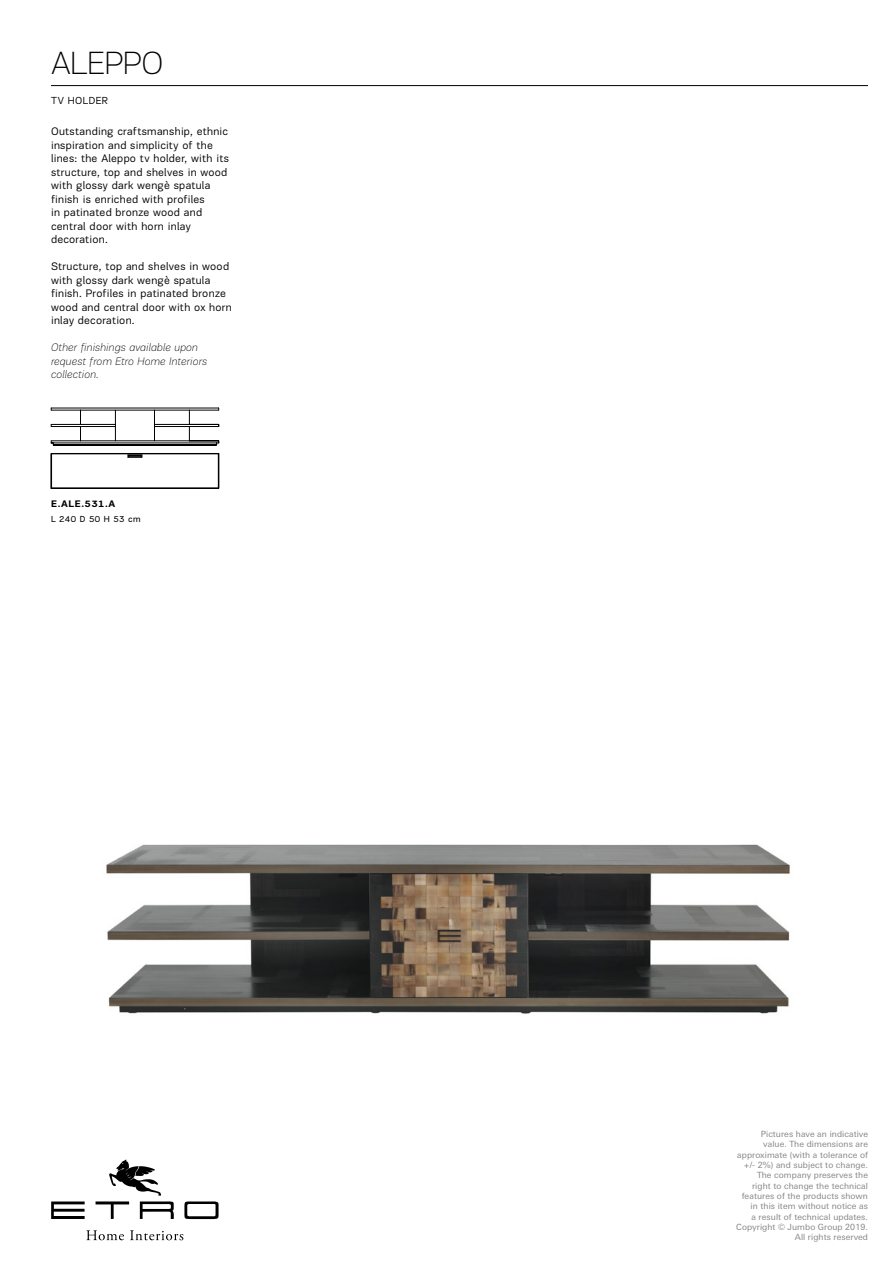
<style>
.page{position:relative;width:893px;height:1263px;background:#fff}
.page>*{position:absolute;margin:0;border:0;box-sizing:border-box;transform-origin:0 0}
.t1{font:100 33px "Encore Sans Pro PF";letter-spacing:.005em;color:#000}
.t2{font:11.25px/13.5px "Encore Sans Pro PF";letter-spacing:.025em;color:#000}
.t3{font:italic 100 11.25px/13.5px "Encore Sans Pro PF";letter-spacing:.015em;color:#000}
.t4{font:10.5px "Encore Sans Pro PF";letter-spacing:.04em;color:#000}
.t5{font:700 9.75px "Encore Sans Pro PF";letter-spacing:.045em;color:#000}
.t6{font:9px "Encore Sans Pro PF";letter-spacing:.055em;color:#000}
.t7{font:8.55px/10.4px "Linotype Univers Basic";letter-spacing:.01em;color:#868686;text-align:right}
</style>
<div class="page">
<img style="left:106px;top:844px;width:684px;height:170px">
<hr style="left:51px;top:85px;width:817px;height:1px;background:#000">
<hr style="left:51px;top:426px;width:30px;height:1px;background:#000">
<hr style="left:51px;top:424px;width:30px;height:1px;background:#000">
<hr style="left:51px;top:410px;width:30px;height:1px;background:#000">
<hr style="left:81px;top:441px;width:108px;height:1px;background:#000">
<hr style="left:154px;top:410px;width:35px;height:1px;background:#000">
<hr style="left:51px;top:441px;width:30px;height:1px;background:#000">
<hr style="left:154px;top:426px;width:35px;height:1px;background:#000">
<hr style="left:154px;top:424px;width:35px;height:1px;background:#000">
<hr style="left:189px;top:410px;width:30px;height:1px;background:#000">
<svg style="left:189px;top:411px;width:1px;height:30px"></svg>
<hr style="left:51px;top:408px;width:168px;height:1px;background:#000">
<div style="left:189px;top:424px;width:30px;height:3px;border:1px solid #000"></div>
<svg style="left:80px;top:410px;width:75px;height:31px"></svg>
<div style="left:53px;top:443px;width:164px;height:2px;border:1px solid #000"></div>
<svg style="left:128px;top:455px;width:15px;height:3px"></svg>
<hr style="left:52px;top:488px;width:166px;height:1px;background:#000">
<div style="left:51px;top:453px;width:168px;height:35px;border:1px solid #000"></div>
<svg style="left:109px;top:1159px;width:52px;height:36px"></svg>
<svg style="left:96px;top:1201px;width:33px;height:18px"></svg>
<svg style="left:140px;top:1201px;width:34px;height:18px"></svg>
<svg style="left:51px;top:1201px;width:34px;height:18px"></svg>
<svg style="left:184px;top:1201px;width:35px;height:18px"></svg>
<svg style="left:86px;top:1230px;width:38px;height:10px"></svg>
<svg style="left:130px;top:1230px;width:53px;height:10px"></svg>
<h1 class="t1" style="left:51px;top:44px;width:114px">ALEPPO</h1>
<p class="t4" style="left:51px;top:95px;width:58px">TV HOLDER</p>
<p class="t2" style="left:51px;top:125px;width:179px">Outstanding craftsmanship, ethnic inspiration and simplicity of the lines: the Aleppo tv holder, with its structure, top and shelves in wood with glossy dark wengè spatula finish is enriched with profiles<br>in patinated bronze wood and central door with horn inlay decoration.</p>
<p class="t2" style="left:51px;top:260px;width:182px">Structure, top and shelves in wood with glossy dark wengè spatula finish. Profiles in patinated bronze wood and central door with ox horn inlay decoration.</p>
<p class="t3" style="left:51px;top:341px;width:158px">Other finishings available upon request from Etro Home Interiors collection.</p>
<p class="t5" style="left:51px;top:497px;width:66px">E.ALE.531.A</p>
<p class="t6" style="left:51px;top:513px;width:91px">L 240 D 50 H 53 cm</p>
<p class="t7" style="left:736px;top:1129px;width:133px">Pictures have an indicative value. The dimensions are approximate (with a tolerance of +/- 2%) and subject to change.<br>The company preserves the right to change the technical features of the products shown in this item without notice as<br>a result of technical updates.<br>Copyright © Jumbo Group 2019.<br>All rights reserved</p>
</div>
